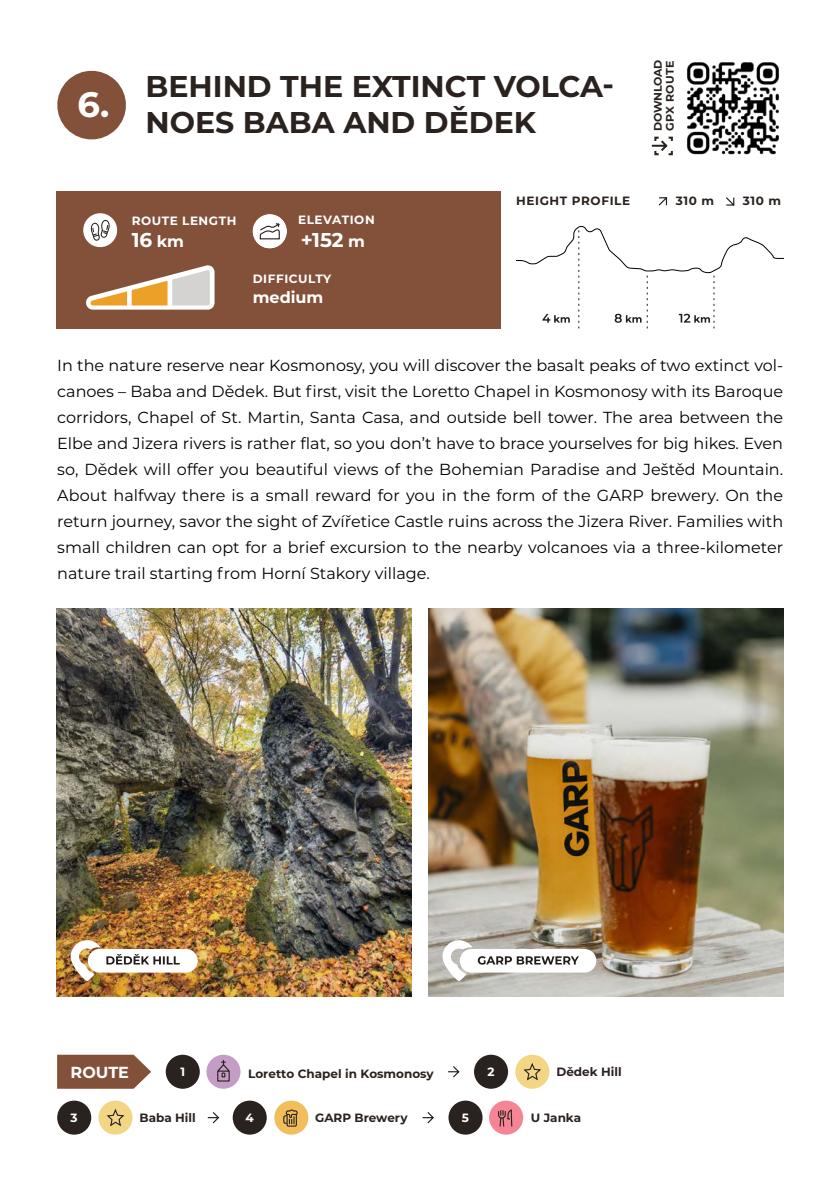
<style>
.page{position:relative;width:840px;height:1191px;background:#fff}
.page>*{position:absolute;margin:0;border:0;box-sizing:border-box;transform-origin:0 0}
.t1{font:700 35.2px "Montserrat";color:#fff}
.t2{font:700 30px/36px "Montserrat";color:#2a221e}
.t3{font:700 20px "Montserrat";color:#fff}
.t4{font:16px/26px "Montserrat";color:#000;text-align:justify}
.t5{font:700 16px "Montserrat";color:#fff}
.t6{font:700 12px "Montserrat";color:#2a221e}
.t7{font:700 12px "Montserrat";letter-spacing:.05em;color:#fff}
.t8{font:700 12px "Montserrat";letter-spacing:.05em;color:#2a221e}
.t9{font:700 11px/12px "Montserrat";color:#2a221e}
.s1{font-size:16px}
</style>
<div class="page">
<div style="left:56px;top:192px;width:444px;height:137px;background:#835139"></div>
<svg style="left:86px;top:265px;width:128px;height:45px"></svg>
<div style="left:83px;top:213px;width:34px;height:34px;background:#fff;border-radius:50%"></div>
<svg style="left:90px;top:220px;width:20px;height:21px"></svg>
<div style="left:166px;top:1054px;width:34px;height:34px;background:#2a221e;border-radius:17px"></div>
<div style="left:473px;top:1054px;width:35px;height:34px;background:#2a221e;border-radius:17px"></div>
<div style="left:515px;top:1054px;width:34px;height:34px;background:#f3d684;border-radius:50%"></div>
<svg style="left:523px;top:1063px;width:18px;height:18px"></svg>
<div style="left:57px;top:1100px;width:34px;height:34px;background:#2a221e;border-radius:17px"></div>
<div style="left:98px;top:1100px;width:34px;height:34px;background:#f3d684;border-radius:50%"></div>
<svg style="left:106px;top:1108px;width:19px;height:19px"></svg>
<img style="left:687px;top:62px;width:92px;height:93px">
<svg style="left:57px;top:70px;width:69px;height:70px"></svg>
<svg style="left:252px;top:214px;width:34px;height:34px"></svg>
<div style="left:253px;top:215px;width:33px;height:33px;background:#fff;border-radius:50%"></div>
<div style="left:252px;top:214px;width:34px;height:34px;border:1px solid #fff;border-radius:50%"></div>
<svg style="left:259px;top:223px;width:21px;height:17px"></svg>
<div style="left:232px;top:1100px;width:34px;height:34px;background:#2a221e;border-radius:17px"></div>
<div style="left:274px;top:1100px;width:34px;height:34px;background:#f1be5b;border-radius:50%"></div>
<svg style="left:283px;top:1109px;width:15px;height:18px"></svg>
<div style="left:448px;top:1100px;width:34px;height:34px;background:#2a221e;border-radius:17px"></div>
<div style="left:489px;top:1100px;width:34px;height:34px;background:#f58595;border-radius:50%"></div>
<svg style="left:498px;top:1110px;width:14px;height:17px"></svg>
<svg style="left:516px;top:225px;width:266px;height:103px"></svg>
<svg style="left:658px;top:197px;width:9px;height:9px"></svg>
<svg style="left:726px;top:197px;width:9px;height:9px"></svg>
<svg style="left:57px;top:1054px;width:94px;height:34px;background:#90644e"></svg>
<svg style="left:448px;top:1066px;width:12px;height:12px"></svg>
<svg style="left:207px;top:1112px;width:13px;height:12px"></svg>
<svg style="left:422px;top:1112px;width:12px;height:12px"></svg>
<svg style="left:651px;top:136px;width:22px;height:20px"></svg>
<img style="left:57px;top:609px;width:354px;height:387px">
<img style="left:428px;top:609px;width:355px;height:387px">
<div style="left:88px;top:949px;width:110px;height:23px;background:#fff;border-radius:12px"></div>
<img style="left:71px;top:940px;width:109px;height:41px">
<div style="left:459px;top:949px;width:137px;height:23px;background:#fff;border-radius:12px"></div>
<svg style="left:442px;top:940px;width:136px;height:41px"></svg>
<div style="left:206px;top:1054px;width:34px;height:34px;background:#c49cc5;border-radius:50%"></div>
<div style="left:217px;top:1070px;width:12px;height:11px;border:1px solid #2a211e"></div>
<svg style="left:217px;top:1060px;width:13px;height:18px"></svg>
<h1 class="t1" style="left:77px;top:79px;width:34px">6.</h1>
<h2 class="t2" style="left:145px;top:67px;width:470px">BEHIND THE EXTINCT VOLCA-<br>NOES BABA AND DĚDEK</h2>
<p class="t9" style="left:651px;top:131px;width:73px;rotate:-90deg">DOWNLOAD<br>GPX ROUTE</p>
<p class="t7" style="left:132px;top:212px;width:106px">ROUTE LENGTH</p>
<p class="t3" style="left:132px;top:226px;width:54px">16 <span class="s1">km</span></p>
<p class="t7" style="left:298px;top:211px;width:78px">ELEVATION</p>
<p class="t3" style="left:300px;top:225px;width:66px">+152 <span class="s1">m</span></p>
<p class="t7" style="left:252px;top:270px;width:80px">DIFFICULTY</p>
<p class="t5" style="left:252px;top:286px;width:72px">medium</p>
<p class="t8" style="left:516px;top:192px;width:115px">HEIGHT PROFILE</p>
<p class="t6" style="left:675px;top:192px;width:40px">310 m</p>
<p class="t6" style="left:742px;top:192px;width:40px">310 m</p>
<p class="t4" style="left:57px;top:352px;width:727px">In the nature reserve near Kosmonosy, you will discover the basalt peaks of two extinct vol&shy;canoes – Baba and Dědek. But first, visit the Loretto Chapel in Kosmonosy with its Baroque corridors, Chapel of St. Martin, Santa Casa, and outside bell tower. The area between the Elbe and Jizera rivers is rather flat, so you don’t have to brace yourselves for big hikes. Even so, Dědek will offer you beautiful views of the Bohemian Paradise and Ještěd Mountain.<br>About halfway there is a small reward for you in the form of the GARP brewery. On the return journey, savor the sight of Zvířetice Castle ruins across the Jizera River. Families with small children can opt for a brief excursion to the nearby volcanoes via a three-kilometer nature trail starting from Horní Stakory village.</p>
<p class="t5" style="left:71px;top:1060px;width:60px">ROUTE</p>
<p class="t7" style="left:180px;top:1063px;width:6px">1</p>
<p class="t6" style="left:248px;top:1064px;width:187px">Loretto Chapel in Kosmonosy</p>
<p class="t7" style="left:487px;top:1063px;width:9px">2</p>
<p class="t6" style="left:556px;top:1063px;width:67px">Dědek Hill</p>
<p class="t7" style="left:71px;top:1109px;width:9px">3</p>
<p class="t6" style="left:139px;top:1109px;width:58px">Baba Hill</p>
<p class="t7" style="left:245px;top:1109px;width:10px">4</p>
<p class="t6" style="left:315px;top:1109px;width:94px">GARP Brewery</p>
<p class="t7" style="left:461px;top:1109px;width:9px">5</p>
<p class="t6" style="left:530px;top:1109px;width:52px">U Janka</p>
</div>
